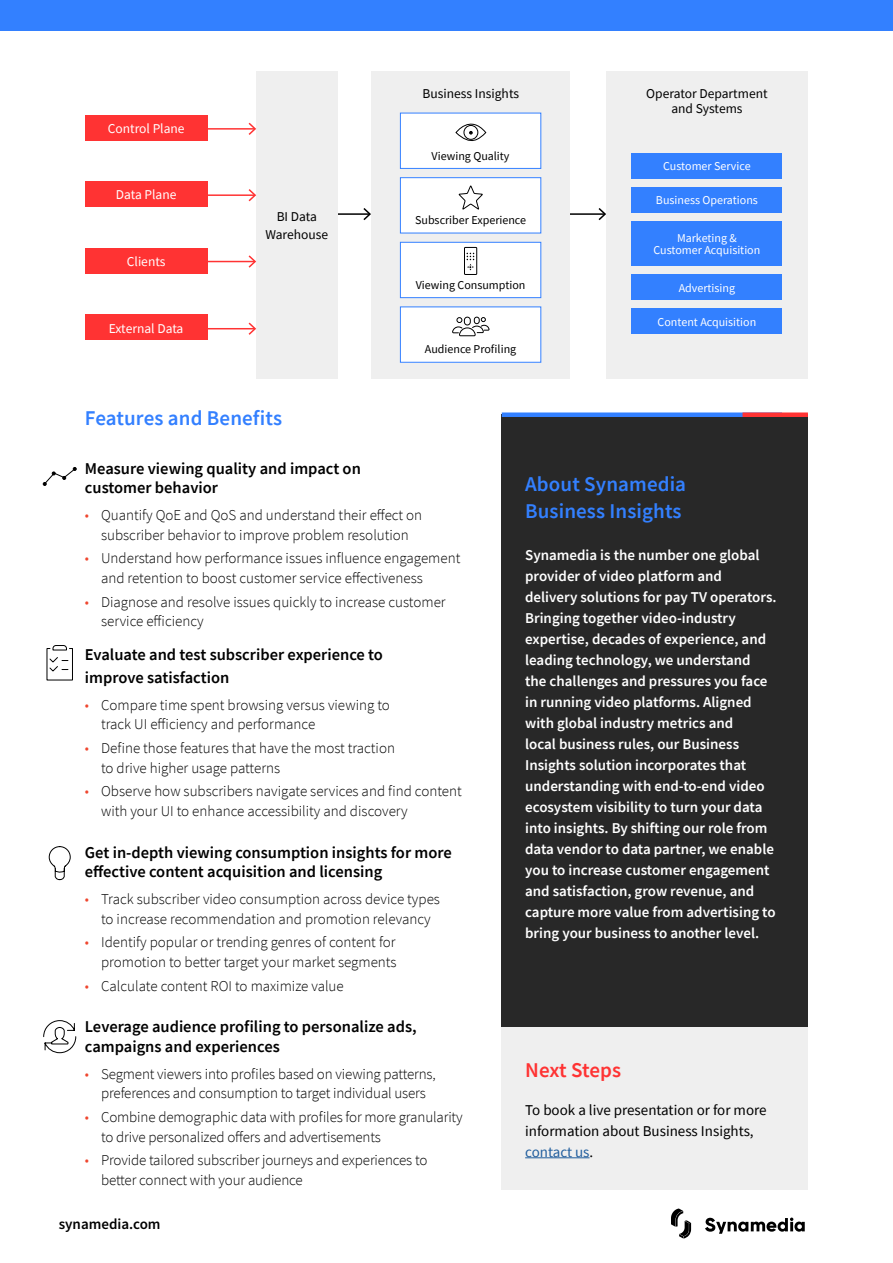
<style>
.page{position:relative;width:893px;height:1263px;background:#fff}
.page>*{position:absolute;margin:0;border:0;box-sizing:border-box;transform-origin:0 0}
.t1{font:600 21px/27px "Source Sans Pro";letter-spacing:.005em;color:#3380ff}
.t2{font:600 21px "Source Sans Pro";letter-spacing:-.005em;color:#f33}
.t3{font:600 16.5px/19.5px "Source Sans Pro";color:#000}
.t4{font:300 15px/19.5px "Source Sans Pro";color:#000}
.t5{font:600 15px/21px "Source Sans Pro";color:#fff}
.t6{font:15px/21px "Source Sans Pro";color:#000}
.t7{font:600 15px "Source Sans Pro";color:#000}
.t8{font:13.5px/15px "Source Sans Pro";color:#000;text-align:center}
.t9{font:13.5px "Source Sans Pro";color:#fff}
.t10{font:12px/12px "Source Sans Pro";color:#fff;text-align:center}
.t11{font:12px "Source Sans Pro";color:#000}
.s1{color:#ef462e}
.s2{color:#215e9e}
</style>
<div class="page">
<hr style="left:322px;top:213px;width:48px;height:2px;background:#000">
<svg style="left:362px;top:206px;width:10px;height:16px"></svg>
<hr style="left:549px;top:213px;width:56px;height:2px;background:#000">
<svg style="left:597px;top:208px;width:9px;height:13px"></svg>
<div style="left:372px;top:71px;width:198px;height:307px;background:#efefef"></div>
<div style="left:606px;top:71px;width:202px;height:307px;background:#efefef"></div>
<div style="left:0;top:0;width:893px;height:31px;background:#3380ff"></div>
<svg style="left:705px;top:1217px;width:100px;height:17px"></svg>
<svg style="left:671px;top:1208px;width:20px;height:30px"></svg>
<div style="left:502px;top:1027px;width:306px;height:163px;background:#efefef"></div>
<div style="left:502px;top:415px;width:306px;height:612px;background:#282828"></div>
<div style="left:502px;top:412px;width:280px;height:5px;background:#3380ff"></div>
<div style="left:742px;top:412px;width:66px;height:5px;background:#f33"></div>
<hr style="left:525px;top:1157px;width:64px;height:1px;background:#215e9e">
<svg style="left:46px;top:645px;width:27px;height:36px"></svg>
<svg style="left:48px;top:846px;width:23px;height:34px"></svg>
<svg style="left:43px;top:1020px;width:33px;height:33px"></svg>
<div style="left:85px;top:115px;width:122px;height:25px;background:#f33"></div>
<div style="left:85px;top:181px;width:122px;height:26px;background:#f33"></div>
<div style="left:85px;top:248px;width:122px;height:26px;background:#f33"></div>
<div style="left:85px;top:315px;width:122px;height:25px;background:#f33"></div>
<div style="left:256px;top:71px;width:81px;height:307px;background:#efefef"></div>
<div style="left:400px;top:113px;width:141px;height:55px;background:#fff"></div>
<div style="left:400px;top:113px;width:141px;height:56px;border:1px solid #3380ff"></div>
<div style="left:400px;top:178px;width:141px;height:55px;background:#fff"></div>
<div style="left:400px;top:177px;width:141px;height:56px;border:1px solid #3380ff"></div>
<div style="left:400px;top:242px;width:141px;height:56px;background:#fff"></div>
<div style="left:400px;top:242px;width:141px;height:56px;border:1px solid #3380ff"></div>
<div style="left:400px;top:307px;width:141px;height:55px;background:#fff"></div>
<div style="left:400px;top:306px;width:141px;height:57px;border:1px solid #3380ff"></div>
<svg style="left:455px;top:114px;width:32px;height:27px"></svg>
<div style="left:464px;top:247px;width:13px;height:28px;border:1px solid #000"></div>
<svg style="left:466px;top:253px;width:8px;height:17px"></svg>
<svg style="left:452px;top:317px;width:37px;height:19px"></svg>
<svg style="left:458px;top:185px;width:25px;height:25px"></svg>
<div style="left:632px;top:153px;width:150px;height:26px;background:#3380ff"></div>
<div style="left:632px;top:187px;width:150px;height:26px;background:#3380ff"></div>
<div style="left:632px;top:221px;width:150px;height:45px;background:#3380ff"></div>
<div style="left:632px;top:275px;width:150px;height:25px;background:#3380ff"></div>
<div style="left:632px;top:309px;width:150px;height:25px;background:#3380ff"></div>
<hr style="left:201px;top:128px;width:54px;height:2px;background:#f33">
<svg style="left:247px;top:122px;width:9px;height:13px"></svg>
<hr style="left:201px;top:194px;width:54px;height:2px;background:#f33">
<svg style="left:247px;top:189px;width:9px;height:13px"></svg>
<hr style="left:201px;top:261px;width:54px;height:1px;background:#f33">
<svg style="left:247px;top:255px;width:9px;height:13px"></svg>
<hr style="left:201px;top:328px;width:54px;height:1px;background:#f33">
<svg style="left:247px;top:322px;width:9px;height:13px"></svg>
<svg style="left:43px;top:467px;width:34px;height:19px"></svg>
<p class="t9" style="left:108px;top:120px;width:78px">Control Plane</p>
<p class="t9" style="left:116px;top:186px;width:62px">Data Plane</p>
<p class="t9" style="left:127px;top:253px;width:40px">Clients</p>
<p class="t9" style="left:109px;top:319px;width:76px">External Data</p>
<p class="t8" style="left:265px;top:207px;width:64px;line-height:18px">BI Data<br>Warehouse</p>
<h1 class="t1" style="left:85px;top:405px;width:199px">Features and Benefits</h1>
<p class="t8" style="left:423px;top:86px;width:98px">Business Insights</p>
<p class="t8" style="left:646px;top:86px;width:123px">Operator Department and Systems</p>
<p class="t11" style="left:432px;top:148px;width:79px">Viewing Quality</p>
<p class="t11" style="left:415px;top:213px;width:113px">Subscriber Experience</p>
<p class="t11" style="left:416px;top:277px;width:111px">Viewing Consumption</p>
<p class="t11" style="left:425px;top:342px;width:93px">Audience Profiling</p>
<p class="t10" style="left:663px;top:160px;width:89px">Customer Service</p>
<p class="t10" style="left:656px;top:194px;width:103px">Business Operations</p>
<p class="t10" style="left:653px;top:232px;width:108px">Marketing &amp;<br>Customer Acquisition</p>
<p class="t10" style="left:679px;top:282px;width:58px">Advertising</p>
<p class="t10" style="left:658px;top:316px;width:100px">Content Acquisition</p>
<p class="t3" style="left:85px;top:458px;width:277px">Measure viewing quality and impact on customer behavior</p>
<p class="t4" style="left:85px;top:505px;width:339px;text-align:center"><span class="s1">•</span> Quantify QoE and QoS and understand their effect on subscriber behavior to improve problem resolution</p>
<p class="t4" style="left:101px;top:549px;width:361px;text-indent:-16px"><span class="s1">•</span> Understand how performance issues influence engagement and retention to boost customer service effectiveness</p>
<p class="t4" style="left:101px;top:592px;width:346px;text-indent:-16px"><span class="s1">•</span> Diagnose and resolve issues quickly to increase customer service efficiency</p>
<p class="t3" style="left:85px;top:642px;width:300px;line-height:23.2px">Evaluate and test subscriber experience to improve satisfaction</p>
<p class="t4" style="left:101px;top:695px;width:290px;text-indent:-16px"><span class="s1">•</span> Compare time spent browsing versus viewing to track UI efficiency and performance</p>
<p class="t4" style="left:101px;top:738px;width:295px;text-indent:-16px"><span class="s1">•</span> Define those features that have the most traction to drive higher usage patterns</p>
<p class="t4" style="left:101px;top:781px;width:362px;text-indent:-16px"><span class="s1">•</span> Observe how subscribers navigate services and find content with your UI to enhance accessibility and discovery</p>
<p class="t3" style="left:85px;top:842px;width:368px">Get in-depth viewing consumption insights for more effective content acquisition and licensing</p>
<p class="t4" style="left:85px;top:889px;width:357px;text-align:center"><span class="s1">•</span> Track subscriber video consumption across device types to increase recommendation and promotion relevancy</p>
<p class="t4" style="left:85px;top:932px;width:313px;text-align:right"><span class="s1">•</span> Identify popular or trending genres of content for promotion to better target your market segments</p>
<p class="t4" style="left:85px;top:976px;width:260px"><span class="s1">•</span> Calculate content ROI to maximize value</p>
<p class="t3" style="left:85px;top:1017px;width:333px">Leverage audience profiling to personalize ads, campaigns and experiences</p>
<p class="t4" style="left:85px;top:1064px;width:352px;text-align:center"><span class="s1">•</span> Segment viewers into profiles based on viewing patterns, preferences and consumption to target individual users</p>
<p class="t4" style="left:101px;top:1107px;width:363px;text-indent:-16px"><span class="s1">•</span> Combine demographic data with profiles for more granularity to drive personalized offers and advertisements</p>
<p class="t4" style="left:101px;top:1150px;width:328px;text-indent:-16px"><span class="s1">•</span> Provide tailored subscriber journeys and experiences to better connect with your audience</p>
<p class="t7" style="left:59px;top:1214px;width:103px">synamedia.com</p>
<h1 class="t1" style="left:525px;top:470px;width:162px">About Synamedia<br>Business Insights</h1>
<p class="t5" style="left:525px;top:544px;width:253px">Synamedia is the number one global provider of video platform and delivery solutions for pay TV operators.<br>Bringing together video-industry expertise, decades of experience, and leading technology, we understand<br>the challenges and pressures you face in running video platforms. Aligned with global industry metrics and<br>local business rules, our Business Insights solution incorporates that understanding with end-to-end video ecosystem visibility to turn your data into insights. By shifting our role from data vendor to data partner, we enable you to increase customer engagement and satisfaction, grow revenue, and capture more value from advertising to bring your business to another level.</p>
<h1 class="t2" style="left:525px;top:1056px;width:98px">Next Steps</h1>
<p class="t6" style="left:525px;top:1099px;width:243px">To book a live presentation or for more information about Business Insights, <span class="s2">contact us</span>.</p>
</div>
